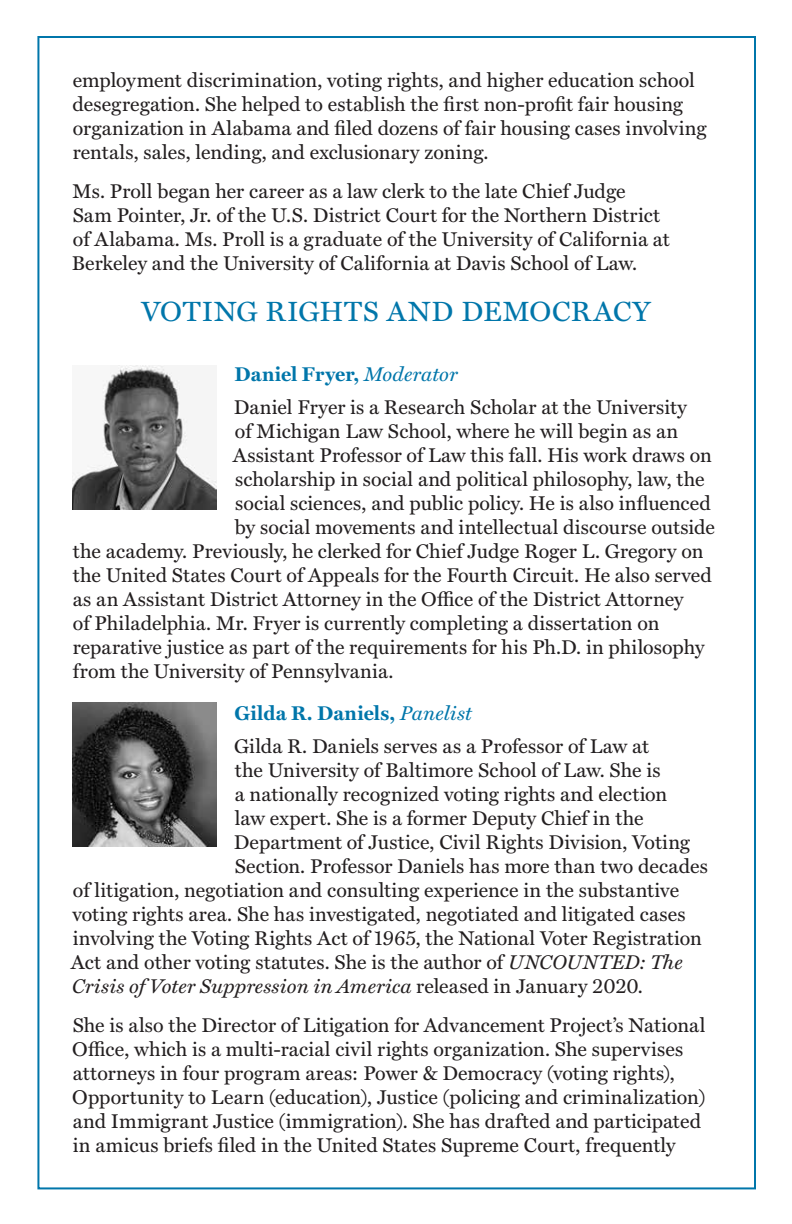
<style>
.page{position:relative;width:792px;height:1224px;background:#fff}
.page>*{position:absolute;margin:0;border:0;box-sizing:border-box;transform-origin:0 0}
.Page_Title{font:28px "Miller Text";letter-spacing:.025em;color:#0076aa}
.Body_Copy{font:20px/24px "Miller Text";letter-spacing:.01em;color:#231f20}
.Body_Copy-2{font:italic 20px "Miller Text";letter-spacing:.01em;color:#231f20}
.Name{font:700 20px "Miller Text";color:#0076aa}
.s1{font-weight:400;font-style:italic}
.s2{font-style:italic}
.s3{font-style:normal}
</style>
<div class="page">
<img style="left:72px;top:366px;width:144px;height:144px">
<img style="left:72px;top:703px;width:144px;height:144px">
<p class="Body_Copy" style="left:73px;top:67px;width:636px">employment discrimination, voting rights, and higher education school desegregation. She helped to establish the first non-profit fair housing organization in Alabama and filed dozens of fair housing cases involving rentals, sales, lending, and exclusionary zoning.</p>
<p class="Body_Copy" style="left:72px;top:177px;width:599px">Ms. Proll began her career as a law clerk to the late Chief Judge<br>Sam Pointer, Jr. of the U.S. District Court for the Northern District of Alabama. Ms. Proll is a graduate of the University of California at Berkeley and the University of California at Davis School of Law.</p>
<p class="Page_Title" style="left:141px;top:290px;width:511px">VOTING RIGHTS AND DEMOCRACY</p>
<p class="Name" style="left:234px;top:359px;width:225px">Daniel Fryer, <span class="s1">Moderator</span></p>
<p class="Body_Copy" style="left:234px;top:394px;width:455px">Daniel Fryer is a Research Scholar at the University</p>
<p class="Body_Copy" style="left:235px;top:418px;width:445px">of Michigan Law School, where he will begin as an</p>
<p class="Body_Copy" style="left:233px;top:442px;width:481px">Assistant Professor of Law this fall. His work draws on</p>
<p class="Body_Copy" style="left:235px;top:466px;width:471px">scholarship in social and political philosophy, law, the</p>
<p class="Body_Copy" style="left:235px;top:490px;width:477px">social sciences, and public policy. He is also influenced</p>
<p class="Body_Copy" style="left:235px;top:514px;width:481px">by social movements and intellectual discourse outside</p>
<p class="Body_Copy" style="left:73px;top:538px;width:632px">the academy. Previously, he clerked for Chief Judge Roger L. Gregory on</p>
<p class="Body_Copy" style="left:73px;top:562px;width:640px">the United States Court of Appeals for the Fourth Circuit. He also served</p>
<p class="Body_Copy" style="left:73px;top:586px;width:612px">as an Assistant District Attorney in the Office of the District Attorney</p>
<p class="Body_Copy" style="left:73px;top:610px;width:588px">of Philadelphia. Mr. Fryer is currently completing a dissertation on</p>
<p class="Body_Copy" style="left:73px;top:634px;width:633px">reparative justice as part of the requirements for his Ph.D. in philosophy</p>
<p class="Body_Copy" style="left:73px;top:658px;width:322px">from the University of Pennsylvania.</p>
<p class="Name" style="left:235px;top:698px;width:239px">Gilda R. Daniels, <span class="s1">Panelist</span></p>
<p class="Body_Copy" style="left:234px;top:733px;width:416px">Gilda R. Daniels serves as a Professor of Law at</p>
<p class="Body_Copy" style="left:235px;top:757px;width:427px">the University of Baltimore School of Law. She is</p>
<p class="Body_Copy" style="left:235px;top:781px;width:434px">a nationally recognized voting rights and election</p>
<p class="Body_Copy" style="left:235px;top:805px;width:410px">law expert. She is a former Deputy Chief in the</p>
<p class="Body_Copy" style="left:234px;top:829px;width:458px">Department of Justice, Civil Rights Division, Voting</p>
<p class="Body_Copy" style="left:235px;top:853px;width:475px">Section. Professor Daniels has more than two decades</p>
<p class="Body_Copy" style="left:73px;top:877px;width:608px">of litigation, negotiation and consulting experience in the substantive</p>
<p class="Body_Copy" style="left:72px;top:901px;width:615px">voting rights area. She has investigated, negotiated and litigated cases</p>
<p class="Body_Copy" style="left:73px;top:925px;width:630px">involving the Voting Rights Act of 1965, the National Voter Registration</p>
<p class="Body_Copy" style="left:71px;top:949px;width:613px">Act and other voting statutes. She is the author of <span class="s2">UNCOUNTED: The</span></p>
<p class="Body_Copy-2" style="left:72px;top:970px;width:572px">Crisis of Voter Suppression in America <span class="s3">released in January 2020.</span></p>
<p class="Body_Copy" style="left:72px;top:1011px;width:635px">She is also the Director of Litigation for Advancement Project’s National Office, which is a multi-racial civil rights organization. She supervises attorneys in four program areas: Power &amp; Democracy (voting rights), Opportunity to Learn (education), Justice (policing and criminalization) and Immigrant Justice (immigration). She has drafted and participated in amicus briefs filed in the United States Supreme Court, frequently</p>
</div>
